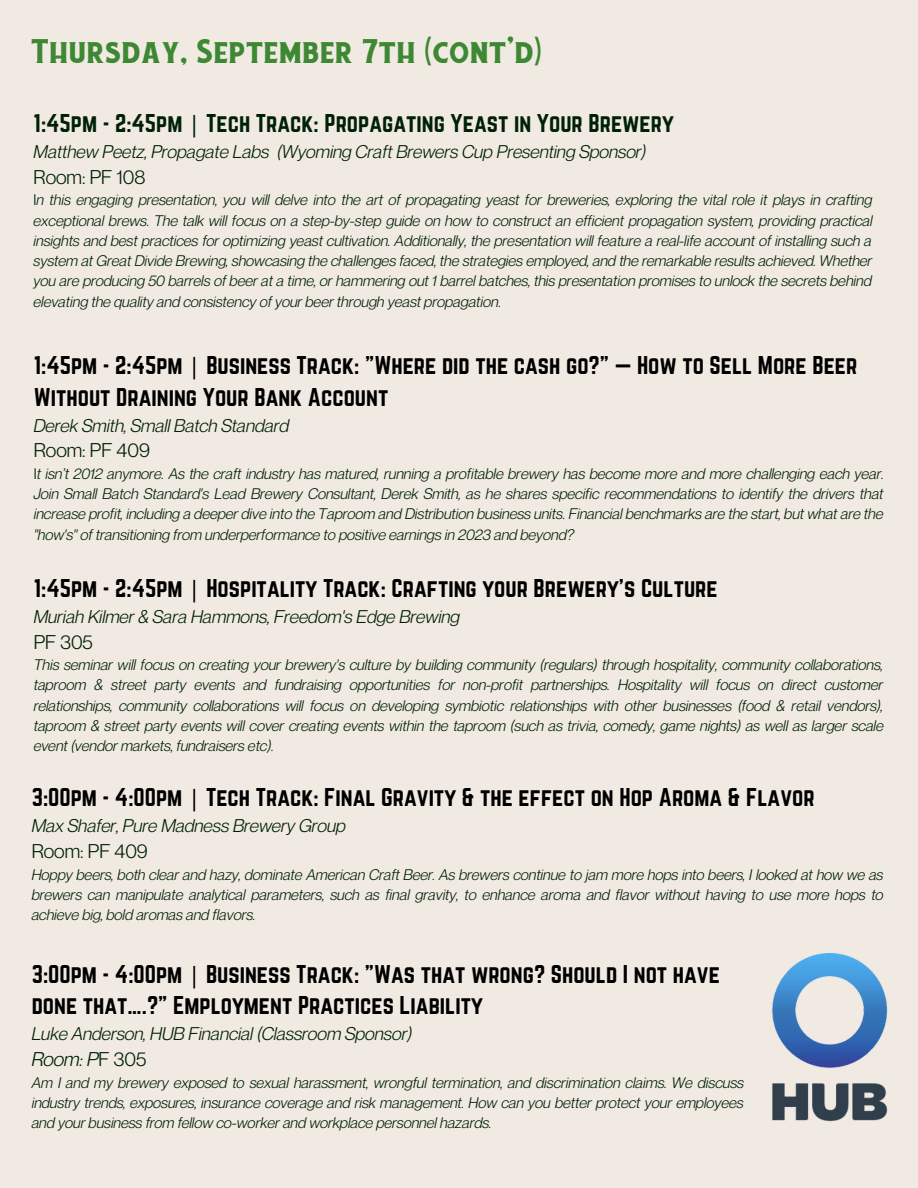
<style>
.page{position:relative;width:918px;height:1188px;background:#f1eae2}
.page>*{position:absolute;margin:0;border:0;box-sizing:border-box;transform-origin:0 0}
.t1{font:37.5px "Chuck Noon 2";color:#3e8833}
.t2{font:22.5px/31.5px "Norwester";color:#000}
.t3{font:22.5px "Norwester";color:#002107}
.t4{font:19.5px "Neue Montreal";color:#002107}
.t5{font:italic 19.5px "Neue Montreal";color:#002107}
.t6{font:italic 18px "Neue Montreal";color:#002107}
.t7{font:italic 15px/20.2px "Neue Montreal";color:#002107;text-align:justify}
.s1{font-family:"Noto Sans"}
.s2{font-style:normal}
</style>
<div class="page">
<img style="left:772px;top:954px;width:116px;height:168px">
<p class="t1" style="left:32px;top:31px;width:513px">Thursday, September 7th (cont'd)</p>
<p class="t3" style="left:34px;top:110px;width:642px">1:45pm - 2:45pm <span class="s1">|</span> Tech Track: Propagating Yeast in Your Brewery</p>
<p class="t6" style="left:34px;top:141px;width:614px">Matthew Peetz, Propagate Labs (Wyoming Craft Brewers Cup Presenting Sponsor)</p>
<p class="t4" style="left:34px;top:165px;width:113px">Room: PF 108</p>
<p class="t7" style="left:34px;top:190px;width:841px"><span class="s2">I</span>n this engaging presentation, you will delve into the art of propagating yeast for breweries, exploring the vital role it plays in crafting exceptional brews. The talk will focus on a step-by-step guide on how to construct an efficient propagation system, providing practical insights and best practices for optimizing yeast cultivation. Additionally, the presentation will feature a real-life account of installing such a system at Great Divide Brewing, showcasing the challenges faced, the strategies employed, and the remarkable results achieved. Whether you are producing 50 barrels of beer at a time, or hammering out 1 barrel batches, this presentation promises to unlock the secrets behind elevating the quality and consistency of your beer through yeast propagation.</p>
<p class="t2" style="left:34px;top:349px;width:825px">1:45pm - 2:45pm <span class="s1">|</span> Business Track: "Where did the cash go?" — How to Sell More Beer<br>Without Draining Your Bank Account</p>
<p class="t6" style="left:34px;top:414px;width:257px">Derek Smith, Small Batch Standard</p>
<p class="t4" style="left:34px;top:438px;width:118px">Room: PF 409</p>
<p class="t7" style="left:34px;top:463px;width:852px"><span class="s2">I</span>t isn’t 2012 anymore. As the craft industry has matured, running a profitable brewery has become more and more challenging each year.<br>Join Small Batch Standard's Lead Brewery Consultant, Derek Smith, as he shares specific recommendations to identify the drivers that increase profit, including a deeper dive into the Taproom and Distribution business units. Financial benchmarks are the start, but what are the</p>
<p class="t7" style="left:34px;top:524px;width:542px">"how's" of transitioning from underperformance to positive earnings in 2023 and beyond?</p>
<p class="t2" style="left:34px;top:572px;width:685px">1:45pm - 2:45pm <span class="s1">|</span> Hospitality Track: Crafting your Brewery's Culture</p>
<p class="t6" style="left:34px;top:605px;width:428px">Muriah Kilmer &amp; Sara Hammons, Freedom's Edge Brewing</p>
<p class="t4" style="left:34px;top:630px;width:61px">PF 305</p>
<p class="t7" style="left:34px;top:655px;width:851px">This seminar will focus on creating your brewery's culture by building community (regulars) through hospitality, community collaborations, taproom &amp; street party events and fundraising opportunities for non-profit partnerships. Hospitality will focus on direct customer relationships, community collaborations will focus on developing symbiotic relationships with other businesses (food &amp; retail vendors), taproom &amp; street party events will cover creating events within the taproom (such as trivia, comedy, game nights) as well as larger scale event (vendor markets, fundraisers etc).</p>
<p class="t2" style="left:32px;top:782px;width:784px">3:00pm - 4:00pm <span class="s1">|</span> Tech Track: Final Gravity &amp; the effect on Hop Aroma &amp; Flavor</p>
<p class="t6" style="left:32px;top:815px;width:316px">Max Shafer, Pure Madness Brewery Group</p>
<p class="t4" style="left:32px;top:839px;width:118px">Room: PF 409</p>
<p class="t7" style="left:32px;top:864px;width:853px">Hoppy beers, both clear and hazy, dominate American Craft Beer. As brewers continue to jam more hops into beers, I looked at how we as brewers can manipulate analytical parameters, such as final gravity, to enhance aroma and flavor without having to use more hops to achieve big, bold aromas and flavors.</p>
<p class="t2" style="left:32px;top:958px;width:690px">3:00pm - 4:00pm <span class="s1">|</span> Business Track: "Was that wrong? Should I not have done that….?" Employment Practices Liability</p>
<p class="t6" style="left:32px;top:1023px;width:382px">Luke Anderson, HUB Financial (Classroom Sponsor)</p>
<p class="t5" style="left:32px;top:1047px;width:116px">Room: P<span class="s2">F 305</span></p>
<p class="t7" style="left:32px;top:1072px;width:714px">Am I and my brewery exposed to sexual harassment, wrongful termination, and discrimination claims. We discuss industry trends, exposures, insurance coverage and risk management. How can you better protect your employees and your business from fellow co-worker and workplace personnel hazards.</p>
</div>
